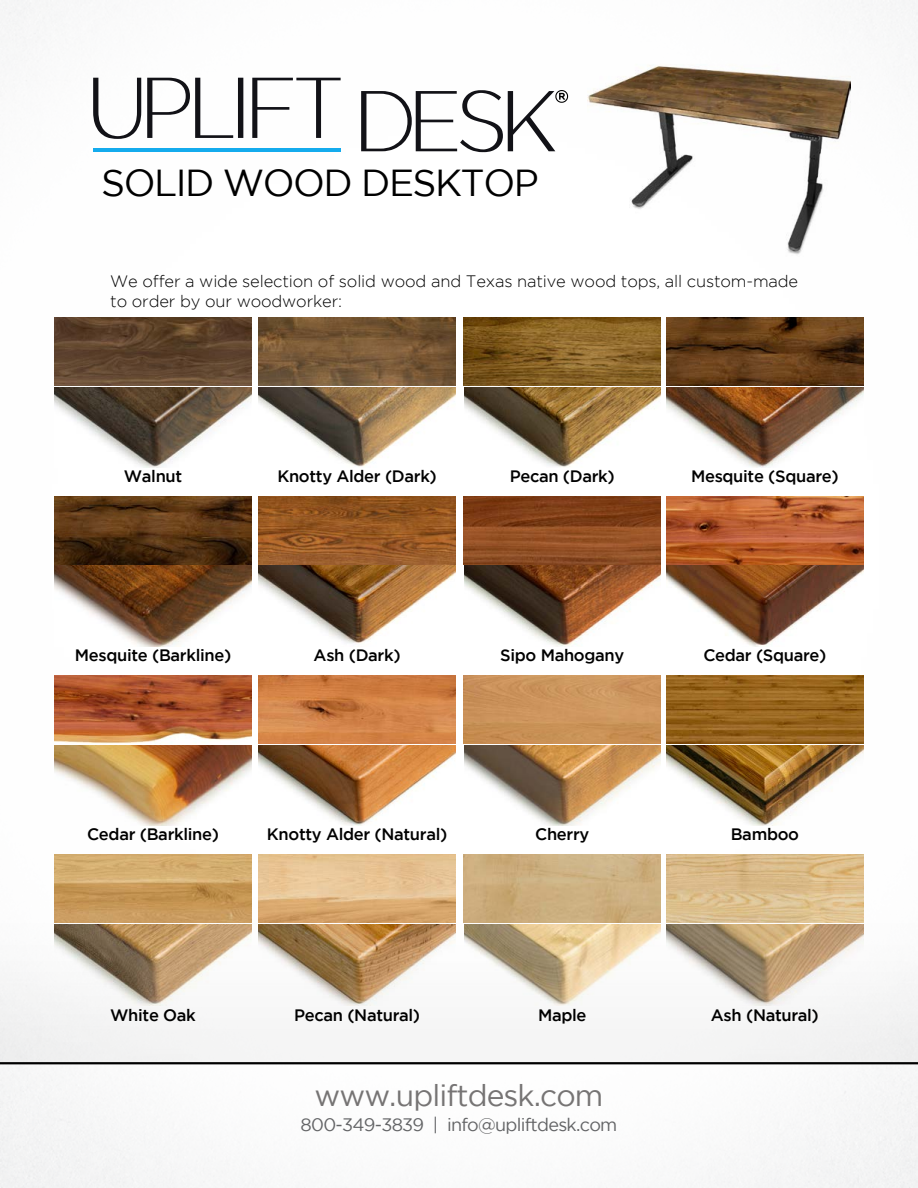
<style>
.page{position:relative;width:918px;height:1188px;background:#fff}
.page>*{position:absolute;margin:0;border:0;box-sizing:border-box;transform-origin:0 0}
.t1{font:37.5px "Gotham";letter-spacing:-.04em;color:#000}
.t2{font:30px "Gotham";letter-spacing:-.03em;color:#767474}
.t3{font:18px "Gotham";letter-spacing:-.04em;color:#636466}
.t4{font:500 16.5px "Gotham";letter-spacing:-.02em;color:#000}
.t5{font:300 16.5px/19.8px "Gotham";letter-spacing:-.01em;color:#000}
</style>
<div class="page">
<img style="left:0;top:0;width:918px;height:1188px">
<img style="left:0;top:809px;width:918px;height:253px">
<hr style="left:0;top:1062px;width:918px;height:2px;background:#000">
<img style="left:588px;top:54px;width:262px;height:206px">
<svg style="left:93px;top:78px;width:48px;height:61px"></svg>
<svg style="left:147px;top:78px;width:96px;height:60px"></svg>
<svg style="left:252px;top:78px;width:89px;height:60px"></svg>
<hr style="left:93px;top:148px;width:248px;height:3px;background:#14abed">
<svg style="left:361px;top:90px;width:207px;height:62px"></svg>
<img style="left:55px;top:318px;width:196px;height:150px">
<img style="left:55px;top:497px;width:196px;height:67px">
<img style="left:55px;top:675px;width:196px;height:68px">
<img style="left:55px;top:855px;width:196px;height:150px">
<img style="left:259px;top:318px;width:196px;height:150px">
<img style="left:259px;top:497px;width:196px;height:67px">
<img style="left:259px;top:675px;width:196px;height:68px">
<img style="left:259px;top:855px;width:196px;height:150px">
<img style="left:464px;top:318px;width:197px;height:150px">
<img style="left:464px;top:497px;width:196px;height:67px">
<img style="left:464px;top:675px;width:196px;height:68px">
<img style="left:464px;top:855px;width:197px;height:150px">
<img style="left:667px;top:318px;width:196px;height:150px">
<img style="left:667px;top:497px;width:196px;height:67px">
<img style="left:667px;top:675px;width:196px;height:68px">
<img style="left:667px;top:855px;width:196px;height:150px">
<img style="left:55px;top:566px;width:196px;height:80px">
<img style="left:55px;top:745px;width:196px;height:81px">
<img style="left:259px;top:566px;width:196px;height:80px">
<img style="left:464px;top:566px;width:197px;height:80px">
<img style="left:667px;top:566px;width:196px;height:80px">
<img style="left:259px;top:745px;width:196px;height:81px">
<img style="left:464px;top:745px;width:197px;height:81px">
<img style="left:667px;top:745px;width:196px;height:81px">
<h1 class="t1" style="left:101px;top:162px;width:439px">SOLID WOOD DESKTOP</h1>
<p class="t5" style="left:110px;top:271px;width:690px">We offer a wide selection of solid wood and Texas native wood tops, all custom-made to order by our woodworker:</p>
<p class="t4" style="left:124px;top:466px;width:60px">Walnut</p>
<p class="t4" style="left:277px;top:466px;width:161px">Knotty Alder (Dark)</p>
<p class="t4" style="left:510px;top:466px;width:107px">Pecan (Dark)</p>
<p class="t4" style="left:691px;top:466px;width:149px">Mesquite (Square)</p>
<p class="t4" style="left:75px;top:646px;width:158px">Mesquite (Barkline)</p>
<p class="t4" style="left:314px;top:646px;width:89px">Ash (Dark)</p>
<p class="t4" style="left:500px;top:646px;width:126px">Sipo Mahogany</p>
<p class="t4" style="left:703px;top:646px;width:125px">Cedar (Square)</p>
<p class="t4" style="left:87px;top:825px;width:133px">Cedar (Barkline)</p>
<p class="t4" style="left:267px;top:825px;width:182px">Knotty Alder (Natural)</p>
<p class="t4" style="left:535px;top:825px;width:56px">Cherry</p>
<p class="t4" style="left:731px;top:825px;width:70px">Bamboo</p>
<p class="t4" style="left:110px;top:1005px;width:87px">White Oak</p>
<p class="t4" style="left:294px;top:1005px;width:128px">Pecan (Natural)</p>
<p class="t4" style="left:538px;top:1005px;width:50px">Maple</p>
<p class="t4" style="left:711px;top:1005px;width:109px">Ash (Natural)</p>
<h2 class="t2" style="left:315px;top:1079px;width:290px">www.upliftdesk.com</h2>
<p class="t3" style="left:301px;top:1115px;width:318px">800-349-3839 | info@upliftdesk.com</p>
</div>
